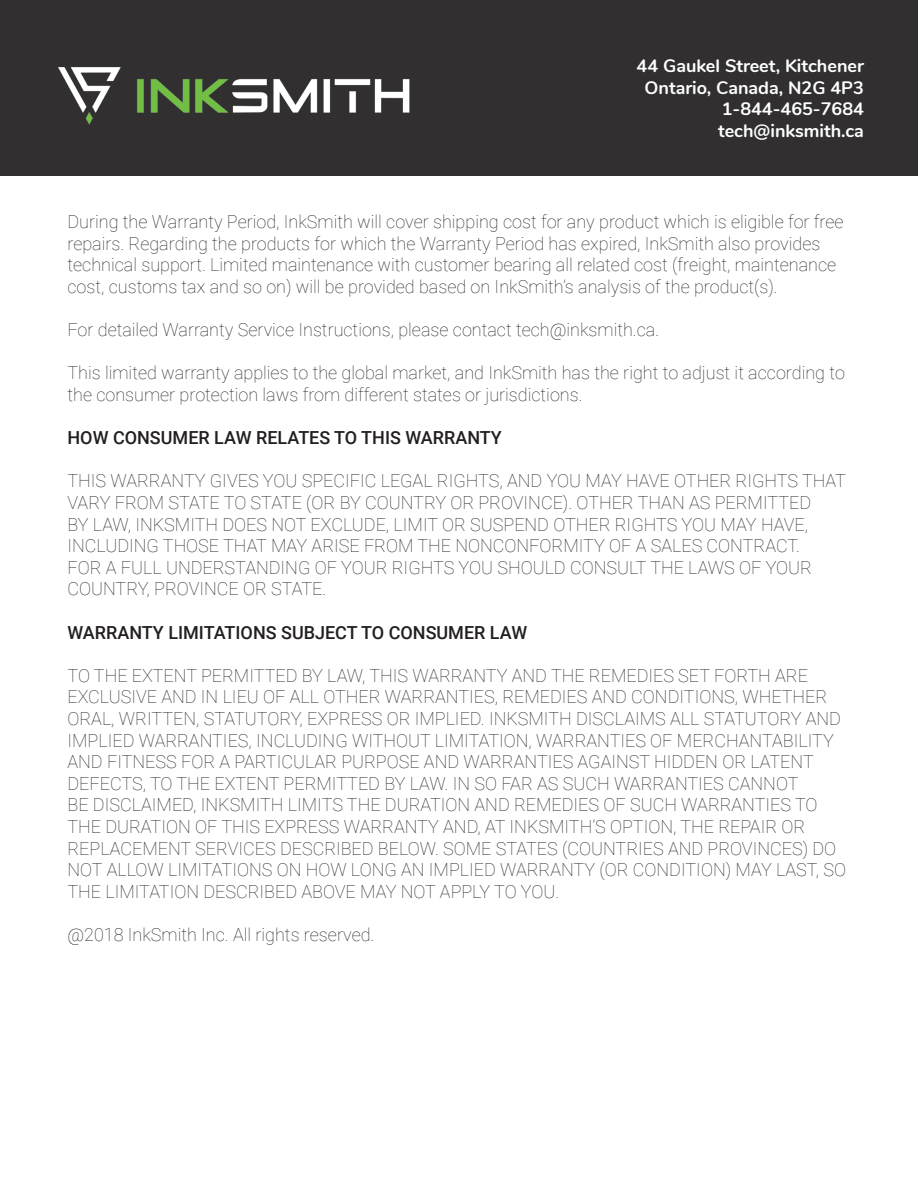
<style>
.page{position:relative;width:918px;height:1188px;background:#fff}
.page>*{position:absolute;margin:0;border:0;box-sizing:border-box;transform-origin:0 0}
.t1{font:100 18px/21.6px "Roboto";color:#231f20}
.t2{font:700 18px/21.6px "Nunito";color:#fff;text-align:right}
.t3{font:500 18px "Roboto";color:#231f20}
</style>
<div class="page">
<div style="left:0;top:0;width:918px;height:176px;background:#312f30"></div>
<img style="left:58px;top:67px;width:352px;height:58px">
<p class="t2" style="left:637px;top:54px;width:229px">44 Gaukel Street, Kitchener<br>Ontario, Canada, N2G 4P3<br>1-844-465-7684 tech@inksmith.ca</p>
<p class="t1" style="left:68px;top:210px;width:778px">During the Warranty Period, InkSmith will cover shipping cost for any product which is eligible for free repairs. Regarding the products for which the Warranty Period has expired, InkSmith also provides technical support. Limited maintenance with customer bearing all related cost (freight, maintenance cost, customs tax and so on) will be provided based on InkSmith’s analysis of the product(s).</p>
<p class="t1" style="left:68px;top:318px;width:593px">For detailed Warranty Service Instructions, please contact tech@inksmith.ca.</p>
<p class="t1" style="left:68px;top:362px;width:779px">This limited warranty applies to the global market, and InkSmith has the right to adjust it according to the consumer protection laws from different states or jurisdictions.</p>
<p class="t3" style="left:68px;top:425px;width:436px">HOW CONSUMER LAW RELATES TO THIS WARRANTY</p>
<p class="t1" style="left:68px;top:470px;width:780px">THIS WARRANTY GIVES YOU SPECIFIC LEGAL RIGHTS, AND YOU MAY HAVE OTHER RIGHTS THAT VARY FROM STATE TO STATE (OR BY COUNTRY OR PROVINCE). OTHER THAN AS PERMITTED<br>BY LAW, INKSMITH DOES NOT EXCLUDE, LIMIT OR SUSPEND OTHER RIGHTS YOU MAY HAVE, INCLUDING THOSE THAT MAY ARISE FROM THE NONCONFORMITY OF A SALES CONTRACT.<br>FOR A FULL UNDERSTANDING OF YOUR RIGHTS YOU SHOULD CONSULT THE LAWS OF YOUR COUNTRY, PROVINCE OR STATE.</p>
<p class="t3" style="left:68px;top:620px;width:461px">WARRANTY LIMITATIONS SUBJECT TO CONSUMER LAW</p>
<p class="t1" style="left:68px;top:664px;width:780px">TO THE EXTENT PERMITTED BY LAW, THIS WARRANTY AND THE REMEDIES SET FORTH ARE EXCLUSIVE AND IN LIEU OF ALL OTHER WARRANTIES, REMEDIES AND CONDITIONS, WHETHER ORAL, WRITTEN, STATUTORY, EXPRESS OR IMPLIED. INKSMITH DISCLAIMS ALL STATUTORY AND IMPLIED WARRANTIES, INCLUDING WITHOUT LIMITATION, WARRANTIES OF MERCHANTABILITY AND FITNESS FOR A PARTICULAR PURPOSE AND WARRANTIES AGAINST HIDDEN OR LATENT DEFECTS, TO THE EXTENT PERMITTED BY LAW. IN SO FAR AS SUCH WARRANTIES CANNOT<br>BE DISCLAIMED, INKSMITH LIMITS THE DURATION AND REMEDIES OF SUCH WARRANTIES TO THE DURATION OF THIS EXPRESS WARRANTY AND, AT INKSMITH’S OPTION, THE REPAIR OR REPLACEMENT SERVICES DESCRIBED BELOW. SOME STATES (COUNTRIES AND PROVINCES) DO NOT ALLOW LIMITATIONS ON HOW LONG AN IMPLIED WARRANTY (OR CONDITION) MAY LAST, SO THE LIMITATION DESCRIBED ABOVE MAY NOT APPLY TO YOU.</p>
<p class="t1" style="left:68px;top:923px;width:308px">@2018 InkSmith Inc. All rights reserved.</p>
</div>
